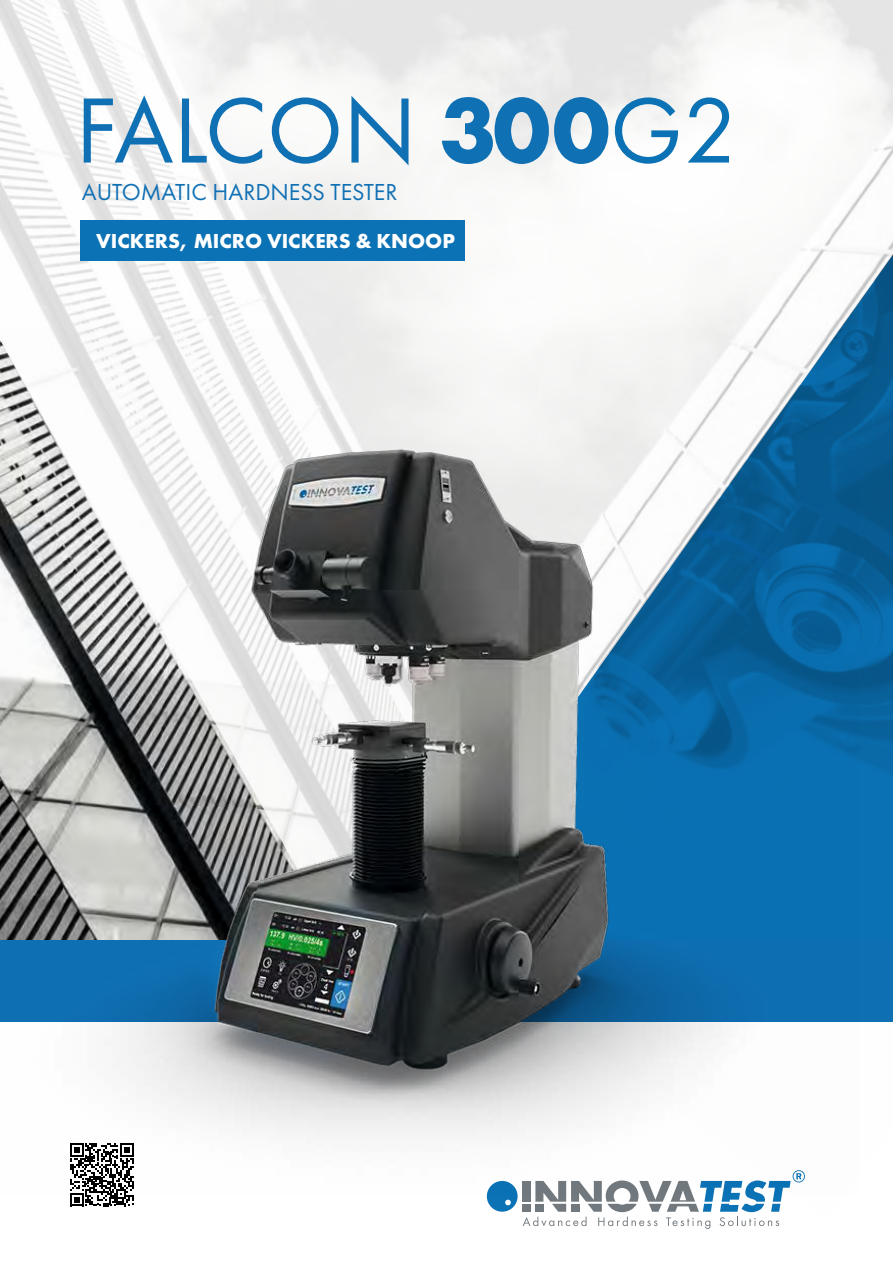
<style>
.page{position:relative;width:893px;height:1263px;background:#fff}
.page>*{position:absolute;margin:0;border:0;box-sizing:border-box;transform-origin:0 0}
.t1{font:96px "Futura PT";color:#1070b4}
.t2{font:24px "Futura PT";color:#1070b4}
.t3{font:700 21px "Futura PT";color:#fff}
.s1{font-weight:700}
.s2{color:#0b72b5}
</style>
<div class="page">
<svg style="left:0;top:0;width:893px;height:330px"></svg>
<svg style="left:74px;top:106px;width:341px;height:224px;fill:#f6f6f5"></svg>
<svg style="left:522px;top:1218px;width:258px;height:11px"></svg>
<img style="left:415px;top:92px;width:478px;height:1126px">
<img style="left:0;top:330px;width:859px;height:865px">
<svg style="left:70px;top:1143px;width:63px;height:63px"></svg>
<div style="left:80px;top:220px;width:384px;height:41px;background:#0b72b5"></div>
<h1 class="t1" style="left:75px;top:74px;width:663px">FALCON <span class="s1">300</span><span class="s2">G2</span></h1>
<p class="t2" style="left:82px;top:178px;width:317px">AUTOMATIC HARDNESS TESTER</p>
<p class="t3" style="left:96px;top:227px;width:360px">VICKERS, MICRO VICKERS &amp; KNOOP</p>
</div>
